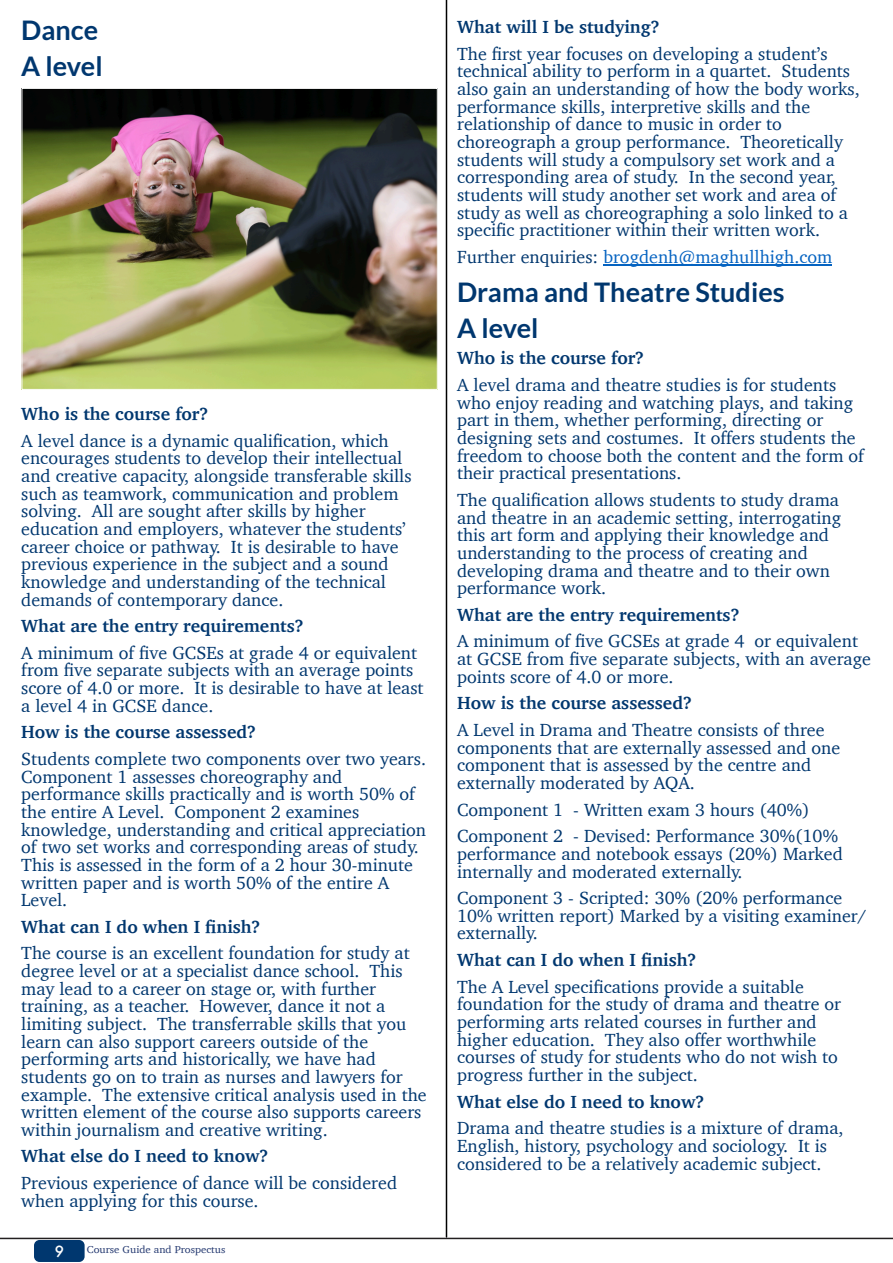
<style>
.page{position:relative;width:893px;height:1263px;background:#fff}
.page>*{position:absolute;margin:0;border:0;box-sizing:border-box;transform-origin:0 0}
.t1{font:700 27px/36px "Lato";color:#00376f}
.t2{font:18px/17.7px "Charter";color:#00376f}
.t3{font:700 18px "Charter";color:#00376f}
.t4{font:18px "Charter";color:#0563c1}
.t5{font:500 15px "Futura";color:#fff}
.t6{font:10.35px "Charter";color:#22376f;scale:1.05 1}
.s1{color:#00376f}
</style>
<div class="page">
<hr style="left:603px;top:265px;width:229px;height:1px;background:#0563c1">
<img style="left:24px;top:90px;width:411px;height:298px">
<div style="left:22px;top:88px;width:415px;height:302px;border:1px solid #fff"></div>
<hr style="left:446px;top:0;width:1px;height:1237px;background:#000">
<div style="left:34px;top:1240px;width:51px;height:22px;background:#00376f;border-radius:5px"></div>
<hr style="left:0;top:1238px;width:893px;height:1px;background:#231f20">
<h1 class="t1" style="left:21px;top:14px;width:83px">Dance<br>A level</h1>
<p class="t3" style="left:21px;top:402px;width:188px">Who is the course for?</p>
<p class="t2" style="left:21px;top:431px;width:392px">A level dance is a dynamic qualification, which encourages students to develop their intellectual and creative capacity, alongside transferable skills such as teamwork, communication and problem solving. All are sought after skills by higher education and employers, whatever the students’ career choice or pathway. It is desirable to have previous experience in the subject and a sound knowledge and understanding of the technical demands of contemporary dance.</p>
<p class="t3" style="left:21px;top:614px;width:284px">What are the entry requirements?</p>
<p class="t2" style="left:21px;top:643px;width:404px">A minimum of five GCSEs at grade 4 or equivalent from five separate subjects with an average points score of 4.0 or more. It is desirable to have at least a level 4 in GCSE dance.</p>
<p class="t3" style="left:21px;top:721px;width:236px">How is the course assessed?</p>
<p class="t2" style="left:21px;top:749px;width:406px">Students complete two components over two years.<br>Component 1 assesses choreography and performance skills practically and is worth 50% of the entire A Level. Component 2 examines knowledge, understanding and critical appreciation of two set works and corresponding areas of study.<br>This is assessed in the form of a 2 hour 30-minute written paper and is worth 50% of the entire A Level.</p>
<p class="t3" style="left:21px;top:915px;width:241px">What can I do when I finish?</p>
<p class="t2" style="left:21px;top:944px;width:407px">The course is an excellent foundation for study at degree level or at a specialist dance school. This may lead to a career on stage or, with further training, as a teacher. However, dance it not a limiting subject. The transferrable skills that you learn can also support careers outside of the performing arts and historically, we have had students go on to train as nurses and lawyers for example. The extensive critical analysis used in the written element of the course also supports careers within journalism and creative writing.</p>
<p class="t3" style="left:21px;top:1145px;width:249px">What else do I need to know?</p>
<p class="t2" style="left:21px;top:1173px;width:377px">Previous experience of dance will be considered when applying for this course.</p>
<p class="t5" style="left:55px;top:1245px;width:11px">9</p>
<p class="t6" style="left:87px;top:1243px;width:133px">Course Guide and Prospectus</p>
<p class="t3" style="left:457px;top:15px;width:204px">What will I be studying?</p>
<p class="t2" style="left:457px;top:44px;width:404px">The first year focuses on developing a student’s technical ability to perform in a quartet. Students also gain an understanding of how the body works, performance skills, interpretive skills and the relationship of dance to music in order to choreograph a group performance. Theoretically students will study a compulsory set work and a corresponding area of study. In the second year, students will study another set work and area of study as well as choreographing a solo linked to a specific practitioner within their written work.</p>
<p class="t4" style="left:457px;top:245px;width:377px"><span class="s1">Further enquiries:</span> brogdenh@maghullhigh.com</p>
<h1 class="t1" style="left:457px;top:276px;width:329px">Drama and Theatre Studies<br>A level</h1>
<p class="t3" style="left:457px;top:347px;width:188px">Who is the course for?</p>
<p class="t2" style="left:457px;top:376px;width:408px">A level drama and theatre studies is for students who enjoy reading and watching plays, and taking part in them, whether performing, directing or designing sets and costumes. It offers students the freedom to choose both the content and the form of their practical presentations.</p>
<p class="t2" style="left:457px;top:490px;width:385px">The qualification allows students to study drama and theatre in an academic setting, interrogating this art form and applying their knowledge and understanding to the process of creating and developing drama and theatre and to their own performance work.</p>
<p class="t3" style="left:457px;top:603px;width:284px">What are the entry requirements?</p>
<p class="t2" style="left:457px;top:632px;width:415px">A minimum of five GCSEs at grade 4 or equivalent at GCSE from five separate subjects, with an average points score of 4.0 or more.</p>
<p class="t3" style="left:457px;top:692px;width:236px">How is the course assessed?</p>
<p class="t2" style="left:457px;top:720px;width:385px">A Level in Drama and Theatre consists of three components that are externally assessed and one component that is assessed by the centre and externally moderated by AQA.</p>
<p class="t2" style="left:457px;top:795px;width:382px;line-height:26.7px">Component 1 - Written exam 3 hours (40%)<br>Component 2 - Devised: Performance 30%(10%</p>
<p class="t2" style="left:457px;top:844px;width:387px">performance and notebook essays (20%) Marked internally and moderated externally.</p>
<p class="t2" style="left:457px;top:889px;width:411px">Component 3 - Scripted: 30% (20% performance<br>10% written report) Marked by a visiting examiner/ externally.</p>
<p class="t3" style="left:457px;top:948px;width:241px">What can I do when I finish?</p>
<p class="t2" style="left:457px;top:977px;width:385px">The A Level specifications provide a suitable foundation for the study of drama and theatre or performing arts related courses in further and higher education. They also offer worthwhile courses of study for students who do not wish to progress further in the subject.</p>
<p class="t3" style="left:457px;top:1090px;width:249px">What else do I need to know?</p>
<p class="t2" style="left:457px;top:1119px;width:388px">Drama and theatre studies is a mixture of drama,<br>English, history, psychology and sociology. It is considered to be a relatively academic subject.</p>
</div>
